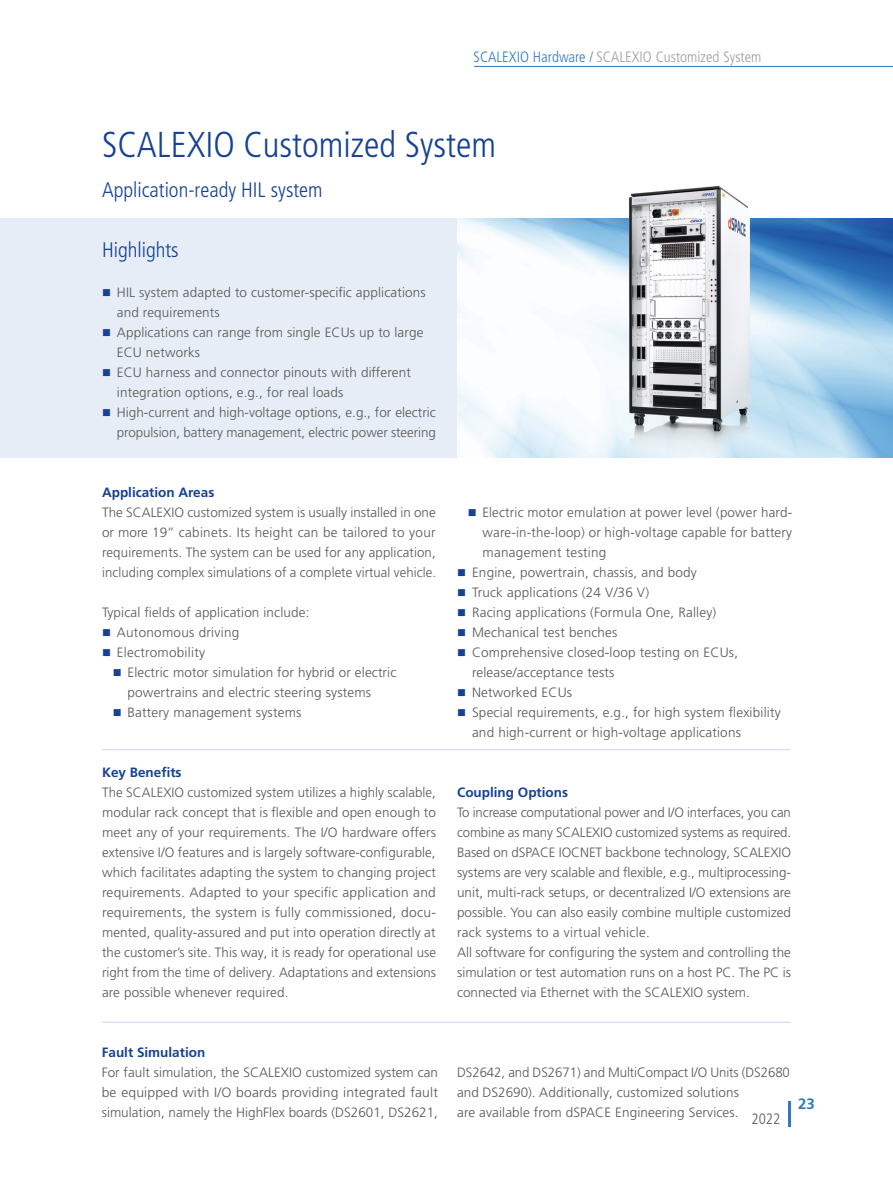
<style>
.page{position:relative;width:893px;height:1188px;background:#fff}
.page>*{position:absolute;margin:0;border:0;box-sizing:border-box;transform-origin:0 0}
.t1{font:300 condensed 36px "Frutiger LT Pro";color:#164194}
.t2{font:300 condensed 21px "Frutiger LT Pro";color:#164194}
.t3{font:300 condensed 15px "Frutiger LT Pro";color:#a09f9f}
.t4{font:300 condensed 15px "Frutiger LT Pro";color:#575756}
.t5{font:700 15px "Frutiger LT Pro";color:#307abf}
.t6{font:300 13.5px/20px "Frutiger LT Pro";letter-spacing:.01em;color:#575756}
.t7{font:700 13.5px "Frutiger LT Pro";color:#164194}
.s1{color:#307abf}
</style>
<div class="page">
<hr style="left:789px;top:1101px;width:2px;height:26px;background:#307abf">
<hr style="left:474px;top:66px;width:419px;height:1px;background:#307abf">
<div style="left:0;top:218px;width:890px;height:240px;background:#e6edf6"></div>
<img style="left:457px;top:219px;width:436px;height:191px">
<img style="left:457px;top:410px;width:157px;height:48px">
<img style="left:765px;top:410px;width:128px;height:48px">
<hr style="left:102px;top:749px;width:689px;height:1px;background:#dce2f4">
<hr style="left:102px;top:1022px;width:689px;height:1px;background:#dce2f4">
<img style="left:614px;top:185px;width:151px;height:34px">
<img style="left:614px;top:410px;width:151px;height:48px">
<p class="t3" style="left:474px;top:48px;width:289px"><span class="s1">SCALEXIO Hardware /</span> SCALEXIO Customized System</p>
<h1 class="t1" style="left:102px;top:124px;width:396px">SCALEXIO Customized System</h1>
<h2 class="t2" style="left:102px;top:178px;width:222px">Application-ready HIL system</h2>
<h2 class="t2" style="left:102px;top:238px;width:78px">Highlights</h2>
<p class="t6" style="left:117px;top:283px;width:321px">HIL system adapted to customer-specific applications and requirements<br>Applications can range from single ECUs up to large ECU networks<br>ECU harness and connector pinouts with different integration options, e.g., for real loads<br>High-current and high-voltage options, e.g., for electric propulsion, battery management, electric power steering</p>
<p class="t7" style="left:102px;top:484px;width:114px">Application Areas</p>
<p class="t6" style="left:102px;top:502px;width:336px;text-align:justify">The SCALEXIO customized system is usually installed in one or more 19” cabinets. Its height can be tailored to your requirements. The system can be used for any application, including complex simulations of a complete virtual vehicle.</p>
<p class="t6" style="left:117px;top:602px;width:194px;text-indent:-15px">Typical fields of application include:<br>Autonomous driving<br>Electromobility</p>
<p class="t6" style="left:128px;top:662px;width:270px">Electric motor simulation for hybrid or electric powertrains and electric steering systems<br>Battery management systems</p>
<p class="t7" style="left:102px;top:764px;width:81px">Key Benefits</p>
<p class="t6" style="left:102px;top:782px;width:336px;text-align:justify">The SCALEXIO customized system utilizes a highly scalable, modular rack concept that is flexible and open enough to meet any of your requirements. The I/O hardware offers extensive I/O features and is largely software-configurable, which facilitates adapting the system to changing project requirements. Adapted to your specific application and requirements, the system is fully commissioned, docu&shy;mented, quality-assured and put into operation directly at the customer’s site. This way, it is ready for operational use right from the time of delivery. Adaptations and extensions are possible whenever required.</p>
<p class="t6" style="left:483px;top:502px;width:311px">Electric motor emulation at power level (power hard-</p>
<p class="t6" style="left:483px;top:522px;width:311px">ware-in-the-loop) or high-voltage capable for battery</p>
<p class="t6" style="left:483px;top:542px;width:125px">management testing</p>
<p class="t6" style="left:472px;top:562px;width:226px">Engine, powertrain, chassis, and body</p>
<p class="t6" style="left:472px;top:582px;width:179px">Truck applications (24 V/36 V)</p>
<p class="t6" style="left:472px;top:602px;width:246px">Racing applications (Formula One, Ralley)</p>
<p class="t6" style="left:472px;top:622px;width:147px">Mechanical test benches</p>
<p class="t6" style="left:472px;top:642px;width:268px">Comprehensive closed-loop testing on ECUs,</p>
<p class="t6" style="left:472px;top:662px;width:144px">release/acceptance tests</p>
<p class="t6" style="left:472px;top:682px;width:102px">Networked ECUs</p>
<p class="t6" style="left:472px;top:702px;width:310px">Special requirements, e.g., for high system flexibility</p>
<p class="t6" style="left:472px;top:722px;width:270px">and high-current or high-voltage applications</p>
<p class="t7" style="left:457px;top:784px;width:112px">Coupling Options</p>
<p class="t6" style="left:457px;top:802px;width:335px">To increase computational power and I/O interfaces, you can combine as many SCALEXIO cus tomized systems as required.<br>Based on dSPACE IOCNET backbone technology, SCALEXIO systems are very scalable and flexible, e.g., multiprocessing&shy;unit, multi-rack setups, or decentralized I/O extensions are possible. You can also easily combine multiple customized rack systems to a virtual vehicle.<br>All software for configuring the system and controlling the simulation or test automation runs on a host PC. The PC is connected via Ethernet with the SCALEXIO system.</p>
<p class="t7" style="left:102px;top:1044px;width:105px">Fault Simulation</p>
<p class="t6" style="left:102px;top:1062px;width:338px;text-align:justify">For fault simulation, the SCALEXIO customized system can be equipped with I/O boards providing integrated fault simulation, namely the HighFlex boards (DS2601, DS2621,</p>
<p class="t6" style="left:457px;top:1062px;width:334px">DS2642, and DS2671) and MultiCompact I/O Units (DS2680 and DS2690). Additionally, customized solutions<br>are available from dSPACE Engineering Services.</p>
<p class="t4" style="left:751px;top:1110px;width:30px">2022</p>
<p class="t5" style="left:798px;top:1095px;width:18px">23</p>
</div>
